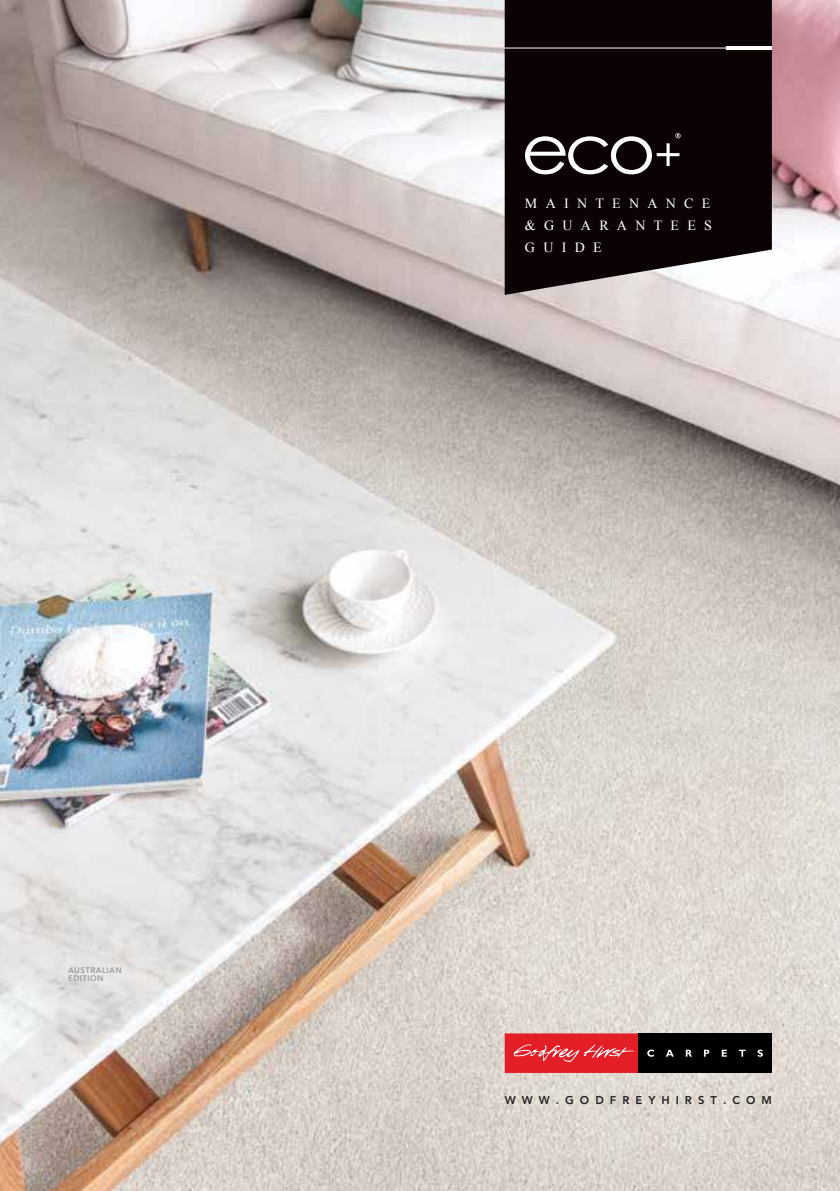
<style>
.page{position:relative;width:840px;height:1191px;background:#fff}
.page>*{position:absolute;margin:0;border:0;box-sizing:border-box;transform-origin:0 0}
.t1{font:14px/22px "Times New Roman";letter-spacing:.59em;color:#fff;text-align:justify}
.t2{font:800 11.2px "Avenir LT";letter-spacing:.54em;color:#231f20}
.t3{font:800 8px/8px "Avenir LT";letter-spacing:.05em;color:#7d7b7b}
</style>
<div class="page">
<img style="left:0;top:0;width:839px;height:1191px">
<svg style="left:504px;top:0;width:267px;height:295px;fill:#0a0203"></svg>
<hr style="left:504px;top:48px;width:267px;height:1px;background:#fff">
<hr style="left:725px;top:46px;width:46px;height:4px;background:#fff">
<div style="left:504px;top:1033px;width:134px;height:40px;background:#e31e26"></div>
<svg style="left:513px;top:1044px;width:120px;height:18px"></svg>
<div style="left:638px;top:1033px;width:133px;height:40px;background:#010101"></div>
<svg style="left:647px;top:1049px;width:6px;height:7px"></svg>
<svg style="left:666px;top:1049px;width:7px;height:7px"></svg>
<svg style="left:685px;top:1049px;width:6px;height:7px"></svg>
<svg style="left:703px;top:1049px;width:6px;height:7px"></svg>
<svg style="left:721px;top:1049px;width:5px;height:7px"></svg>
<svg style="left:738px;top:1049px;width:7px;height:7px"></svg>
<svg style="left:757px;top:1049px;width:5px;height:7px"></svg>
<svg style="left:524px;top:133px;width:156px;height:41px"></svg>
<p class="t3" style="left:68px;top:966px;width:55px">AUSTRALIAN<br>EDITION</p>
<p class="t1" style="left:524px;top:192px;width:188px">MAINTENANCE &amp;GUARANTEES GUIDE</p>
<p class="t2" style="left:504px;top:1093px;width:268px">WWW.GODFREYHIRST.COM</p>
</div>
